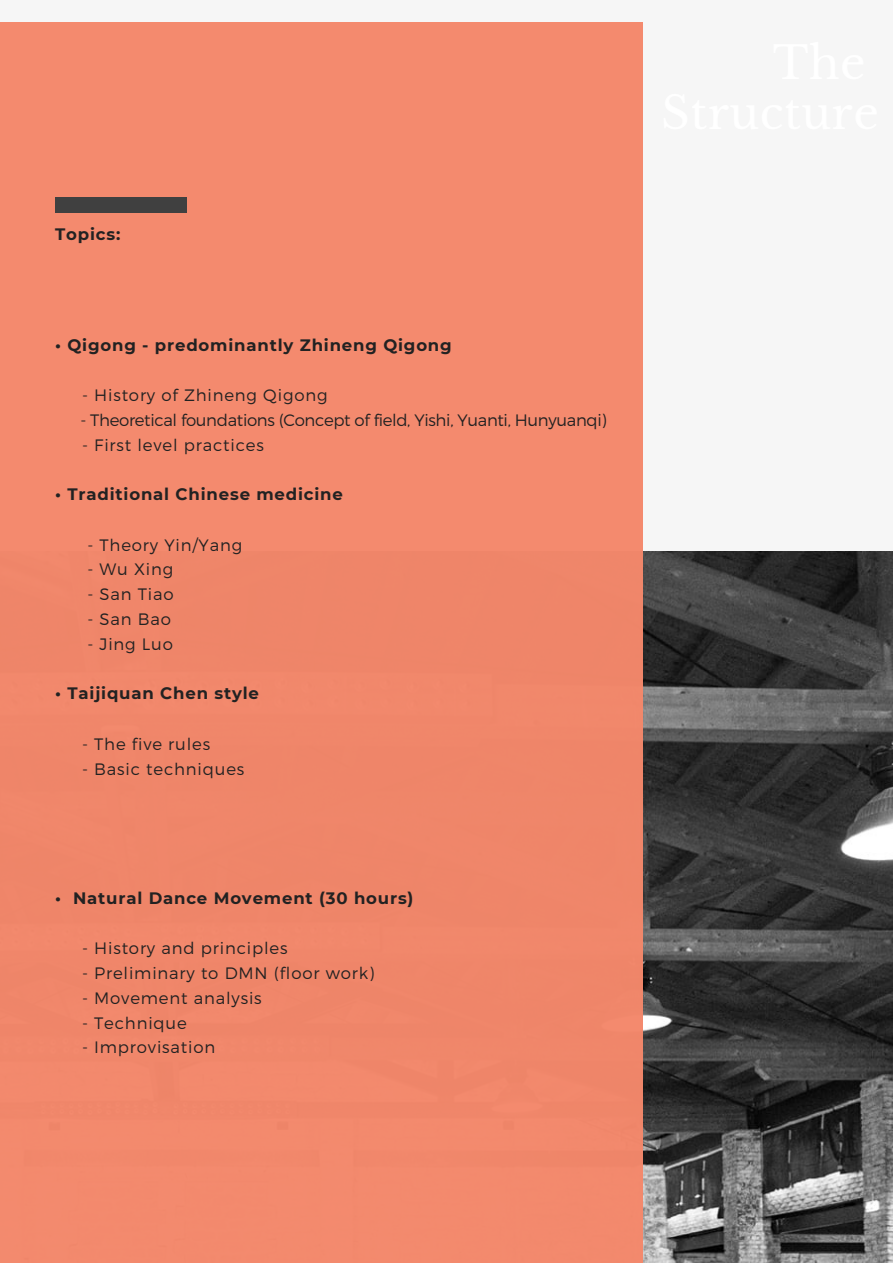
<style>
.page{position:relative;width:893px;height:1264px;background:#fff}
.page>*{position:absolute;margin:0;border:0;box-sizing:border-box;transform-origin:0 0}
.t1{font:300 16.5px "Montserrat";letter-spacing:.05em;color:#222}
.t2{font:700 16.5px "Montserrat";letter-spacing:.05em;color:#222}
.t3{font:300 16.5px "Montserrat";letter-spacing:-.02em;color:#222}
</style>
<div class="page">
<div style="left:0;top:0;width:892px;height:1262px;background:#f6f6f6"></div>
<img style="left:643px;top:551px;width:249px;height:711px">
<div style="left:0;top:22px;width:643px;height:1240px;background:#f4886b"></div>
<div style="left:55px;top:197px;width:132px;height:15px;background:#404040"></div>
<p class="t2" style="left:55px;top:224px;width:67px">Topics:</p>
<p class="t2" style="left:55px;top:334px;width:398px">• Qigong - predominantly Zhineng Qigong</p>
<p class="t1" style="left:82px;top:384px;width:247px">- History of Zhineng Qigong</p>
<p class="t3" style="left:80px;top:409px;width:527px">- Theoretical foundations (Concept of field, Yishi, Yuanti, Hunyuanqi)</p>
<p class="t1" style="left:82px;top:434px;width:183px">- First level practices</p>
<p class="t2" style="left:55px;top:484px;width:289px">• Traditional Chinese medicine</p>
<p class="t1" style="left:87px;top:534px;width:156px">- Theory Yin/Yang</p>
<p class="t1" style="left:87px;top:559px;width:87px">- Wu Xing</p>
<p class="t1" style="left:87px;top:583px;width:88px">- San Tiao</p>
<p class="t1" style="left:87px;top:608px;width:85px">- San Bao</p>
<p class="t1" style="left:87px;top:633px;width:87px">- Jing Luo</p>
<p class="t2" style="left:55px;top:683px;width:205px">• Taijiquan Chen style</p>
<p class="t1" style="left:82px;top:733px;width:130px">- The five rules</p>
<p class="t1" style="left:82px;top:758px;width:164px">- Basic techniques</p>
<p class="t2" style="left:55px;top:887px;width:360px">• Natural Dance Movement (30 hours)</p>
<p class="t1" style="left:82px;top:937px;width:207px">- History and principles</p>
<p class="t1" style="left:82px;top:962px;width:294px">- Preliminary to DMN (floor work)</p>
<p class="t1" style="left:82px;top:987px;width:181px">- Movement analysis</p>
<p class="t1" style="left:82px;top:1011px;width:106px">- Technique</p>
<p class="t1" style="left:82px;top:1036px;width:135px">- Improvisation</p>
</div>
